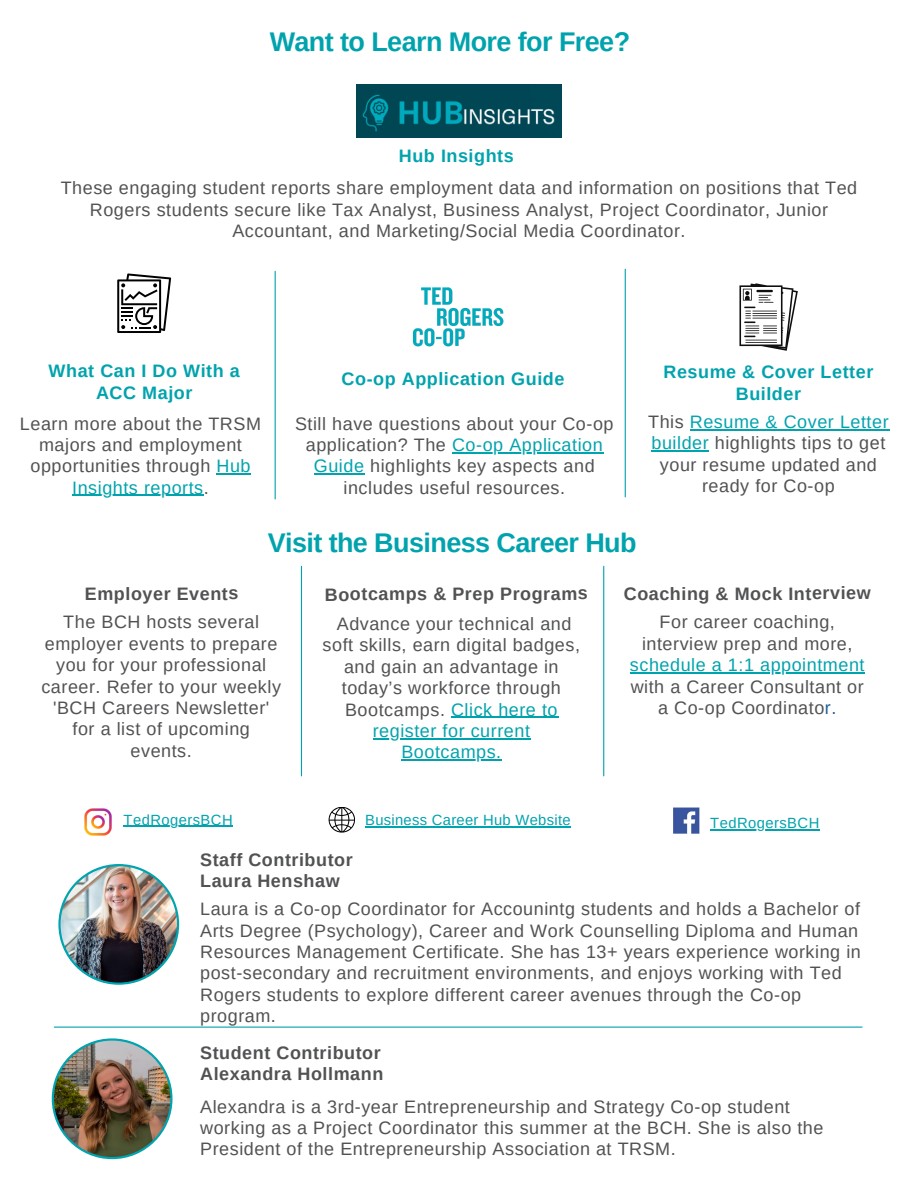
<style>
.page{position:relative;width:918px;height:1188px;background:#fff}
.page>*{position:absolute;margin:0;border:0;box-sizing:border-box;transform-origin:0 0}
.t1{font:700 27px "Arimo";letter-spacing:-.02em;color:#00a3ad}
.t2{font:18px/21.3px "Arimo";letter-spacing:.03em;color:#515254;text-align:center}
.t3{font:700 18px/21px "Arimo";letter-spacing:.03em;color:#515254}
.t4{font:700 18px/21.3px "Arimo";letter-spacing:.03em;color:#00a3ad;text-align:center}
.t5{font:18px "Arimo";letter-spacing:.03em;color:#00a3ad}
.t6{font:14.7px "Arimo";letter-spacing:.03em;color:#01a3ae}
.s1{color:#00a3ad}
.s2{color:#01a3ae}
.s3{color:#215e9e}
</style>
<div class="page">
<hr style="left:603px;top:566px;width:1px;height:210px;background:#01a3ae">
<hr style="left:301px;top:566px;width:1px;height:210px;background:#01a3ae">
<hr style="left:275px;top:271px;width:1px;height:228px;background:#01a3ae">
<hr style="left:625px;top:269px;width:1px;height:228px;background:#01a3ae">
<img style="left:356px;top:85px;width:205px;height:53px">
<svg style="left:117px;top:273px;width:54px;height:60px"></svg>
<hr style="left:54px;top:1027px;width:808px;height:1px;background:#01a3ae">
<img style="left:413px;top:287px;width:91px;height:60px">
<svg style="left:739px;top:283px;width:59px;height:68px"></svg>
<hr style="left:690px;top:429px;width:199px;height:1px;background:#01a3ae">
<hr style="left:652px;top:450px;width:57px;height:1px;background:#01a3ae">
<hr style="left:216px;top:473px;width:35px;height:2px;background:#00a3ad">
<hr style="left:72px;top:495px;width:132px;height:1px;background:#00a3ad">
<hr style="left:639px;top:672px;width:221px;height:1px;background:#00a3ad">
<hr style="left:451px;top:717px;width:107px;height:1px;background:#00a3ad">
<hr style="left:373px;top:738px;width:158px;height:1px;background:#00a3ad">
<hr style="left:401px;top:759px;width:101px;height:2px;background:#00a3ad">
<svg style="left:329px;top:807px;width:26px;height:26px"></svg>
<img style="left:84px;top:808px;width:28px;height:28px">
<img style="left:673px;top:808px;width:26px;height:25px">
<hr style="left:124px;top:826px;width:109px;height:1px;background:#01a3ae">
<hr style="left:710px;top:829px;width:110px;height:1px;background:#01a3ae">
<hr style="left:365px;top:826px;width:206px;height:1px;background:#01a3ae">
<hr style="left:452px;top:452px;width:151px;height:1px;background:#01a3ae">
<hr style="left:314px;top:473px;width:51px;height:2px;background:#01a3ae">
<img style="left:52px;top:1038px;width:121px;height:121px">
<img style="left:58px;top:864px;width:121px;height:121px">
<h1 class="t1" style="left:270px;top:27px;width:362px">Want to Learn More for Free?</h1>
<p class="t4" style="left:399px;top:145px;width:116px">Hub Insights</p>
<p class="t2" style="left:61px;top:178px;width:798px">These engaging student reports share employment data and information on positions that Ted<br>Rogers students secure like Tax Analyst, Business Analyst, Project Coordinator, Junior<br>Accountant, and Marketing/Social Media Coordinator.</p>
<p class="t4" style="left:49px;top:361px;width:193px">What Can I Do With a</p>
<p class="t4" style="left:96px;top:382px;width:98px">ACC Major</p>
<p class="t2" style="left:20px;top:413px;width:243px">Learn more about the TRSM majors and employment opportunities through <span class="s1">Hub<br>Insights reports</span>.</p>
<p class="t4" style="left:342px;top:368px;width:224px">Co-op Application Guide</p>
<p class="t2" style="left:295px;top:413px;width:320px">Still have questions about your Co-op application? The <span class="s2">Co-op Application Guide</span> highlights key aspects and includes useful resources.</p>
<p class="t4" style="left:664px;top:361px;width:211px">Resume &amp; Cover Letter<br>Builder</p>
<p class="t2" style="left:648px;top:411px;width:242px">This <span class="s2">Resume &amp; Cover Letter builder</span> highlights tips to get your resume updated and ready for Co-op</p>
<h1 class="t1" style="left:268px;top:528px;width:370px">Visit the Business Career Hub</h1>
<p class="t3" style="left:85px;top:583px;width:155px">Employer Events</p>
<p class="t3" style="left:325px;top:583px;width:265px">Bootcamps &amp; Prep Programs</p>
<p class="t3" style="left:624px;top:583px;width:248px">Coaching &amp; Mock Interview</p>
<p class="t2" style="left:642px;top:612px;width:212px">For career coaching, interview prep and more,</p>
<p class="t5" style="left:630px;top:655px;width:236px">schedule a 1:1 appointment</p>
<p class="t2" style="left:631px;top:676px;width:235px">with a Career Consultant or a Co-op Coordinato<span class="s3">r.</span></p>
<p class="t2" style="left:41px;top:612px;width:241px">The BCH hosts several employer events to prepare you for your professional career. Refer to your weekly 'BCH Careers Newsletter' for a list of upcoming events.</p>
<p class="t2" style="left:323px;top:613px;width:259px">Advance your technical and soft skills, earn digital badges, and gain an advantage in today’s workforce through<br>Bootcamps. <span class="s1">Click here to register for current<br>Bootcamps.</span></p>
<p class="t6" style="left:124px;top:811px;width:111px">TedRogersBCH</p>
<p class="t6" style="left:365px;top:812px;width:207px">Business Career Hub Website</p>
<p class="t6" style="left:710px;top:815px;width:111px">TedRogersBCH</p>
<p class="t3" style="left:200px;top:849px;width:154px">Staff Contributor<br>Laura Henshaw</p>
<p class="t2" style="left:200px;top:898px;width:662px;text-align:left">Laura is a Co-op Coordinator for Accounintg students and holds a Bachelor of Arts Degree (Psychology), Career and Work Counselling Diploma and Human Resources Management Certificate. She has 13+ years experience working in post-secondary and recruitment environments, and enjoys working with Ted Rogers students to explore different career avenues through the Co-op program.</p>
<p class="t3" style="left:200px;top:1042px;width:185px">Student Contributor<br>Alexandra Hollmann</p>
<p class="t2" style="left:200px;top:1096px;width:625px;text-align:left">Alexandra is a 3rd-year Entrepreneurship and Strategy Co-op student working as a Project Coordinator this summer at the BCH. She is also the<br>President of the Entrepreneurship Association at TRSM.</p>
</div>
